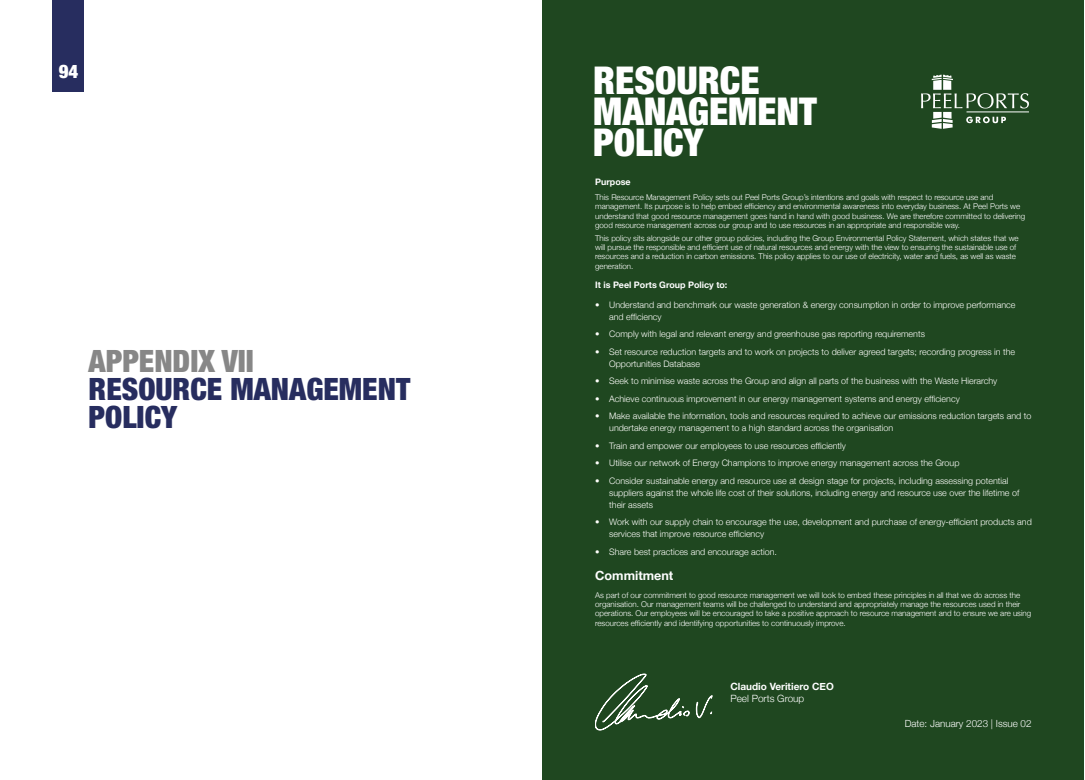
<style>
.page{position:relative;width:1085px;height:780px;background:#fff}
.page>*{position:absolute;margin:0;border:0;box-sizing:border-box;transform-origin:0 0}
.t1{font:900 condensed 38.38px/31px "Helvetica Neue";color:#fff}
.t2{font:900 condensed 30.88px/28.1px "Helvetica Neue";color:#272d5f}
.t3{font:900 condensed 30.88px "Helvetica Neue";color:#878787}
.t4{font:900 condensed 18.75px "Helvetica Neue";color:#fff}
.t5{font:700 12.62px "Helvetica Neue";color:#fff}
.t6{font:700 10px "Helvetica Neue";color:#fff}
.t7{font:300 10px "Helvetica Neue";color:#fff}
.t8{font:300 9.88px "Helvetica Neue";color:#fff}
.t9{font:300 8.88px/11.9px "Helvetica Neue";color:#fffffc}
.t10{font:700 8.88px "Helvetica Neue";color:#fff}
.t11{font:300 7.88px/9.4px "Helvetica Neue";color:#fff}
</style>
<div class="page">
<div style="left:53px;top:0;width:31px;height:91px;background:#272d5f"></div>
<div style="left:542px;top:0;width:541px;height:780px;background:#1f4720"></div>
<svg style="left:921px;top:75px;width:107px;height:54px"></svg>
<hr style="left:966px;top:112px;width:62px;height:1px;background:#fff">
<svg style="left:696px;top:695px;width:16px;height:23px"></svg>
<svg style="left:595px;top:674px;width:94px;height:56px"></svg>
<h3 class="t4" style="left:59px;top:60px;width:21px">94</h3>
<h1 class="t1" style="left:593px;top:64px;width:225px">RESOURCE<br>MANAGEMENT<br>POLICY</h1>
<p class="t10" style="left:595px;top:175px;width:37px">Purpose</p>
<p class="t11" style="left:595px;top:192px;width:431px">This Resource Management Policy sets out Peel Ports Group’s intentions and goals with respect to resource use and management. Its purpose is to help embed efficiency and environmental awareness into everyday business. At Peel Ports we understand that good resource management goes hand in hand with good business. We are therefore committed to delivering good resource management across our group and to use resources in an appropriate and responsible way.</p>
<p class="t11" style="left:595px;top:232px;width:425px">This policy sits alongside our other group policies, including the Group Environmental Policy Statement, which states that we will pursue the responsible and efficient use of natural resources and energy with the view to ensuring the sustainable use of resources and a reduction in carbon emissions. This policy applies to our use of electricity, water and fuels, as well as waste generation.</p>
<p class="t10" style="left:595px;top:277px;width:134px">It is Peel Ports Group Policy to:</p>
<p class="t9" style="left:609px;top:298px;width:407px;text-indent:-14px">• Understand and benchmark our waste generation &amp; energy consumption in order to improve performance and efficiency</p>
<p class="t9" style="left:595px;top:327px;width:331px">• Comply with legal and relevant energy and greenhouse gas reporting requirements</p>
<p class="t9" style="left:609px;top:345px;width:407px;text-indent:-14px">• Set resource reduction targets and to work on projects to deliver agreed targets; recording progress in the<br>Opportunities Database</p>
<p class="t9" style="left:595px;top:374px;width:403px">• Seek to minimise waste across the Group and align all parts of the business with the Waste Hierarchy</p>
<p class="t9" style="left:595px;top:392px;width:366px">• Achieve continuous improvement in our energy management systems and energy efficiency</p>
<p class="t9" style="left:609px;top:409px;width:423px;text-indent:-14px">• Make available the information, tools and resources required to achieve our emissions reduction targets and to undertake energy management to a high standard across the organisation</p>
<p class="t9" style="left:595px;top:439px;width:252px">• Train and empower our employees to use resources efficiently</p>
<p class="t9" style="left:595px;top:456px;width:366px">• Utilise our network of Energy Champions to improve energy management across the Group</p>
<p class="t9" style="left:609px;top:474px;width:411px;text-indent:-14px">• Consider sustainable energy and resource use at design stage for projects, including assessing potential suppliers against the whole life cost of their solutions, including energy and resource use over the lifetime of their assets</p>
<p class="t9" style="left:609px;top:515px;width:424px;text-indent:-14px">• Work with our supply chain to encourage the use, development and purchase of energy-efficient products and services that improve resource efficiency</p>
<p class="t9" style="left:595px;top:545px;width:183px">• Share best practices and encourage action.</p>
<h3 class="t5" style="left:595px;top:565px;width:80px">Commitment</h3>
<p class="t11" style="left:595px;top:589px;width:437px">As part of our commitment to good resource management we will look to embed these principles in all that we do across the organisation. Our management teams will be challenged to understand and appropriately manage the resources used in their operations. Our employees will be encouraged to take a positive approach to resource management and to ensure we are using resources efficiently and identifying opportunities to continuously improve.</p>
<h2 class="t3" style="left:89px;top:342px;width:167px">APPENDIX VII</h2>
<h2 class="t2" style="left:89px;top:374px;width:323px">RESOURCE MANAGEMENT<br>POLICY</h2>
<p class="t6" style="left:730px;top:678px;width:105px">Claudio Veritiero CEO</p>
<p class="t7" style="left:730px;top:690px;width:75px">Peel Ports Group</p>
<p class="t8" style="left:904px;top:715px;width:128px">Date: January 2023 | Issue 02</p>
</div>
